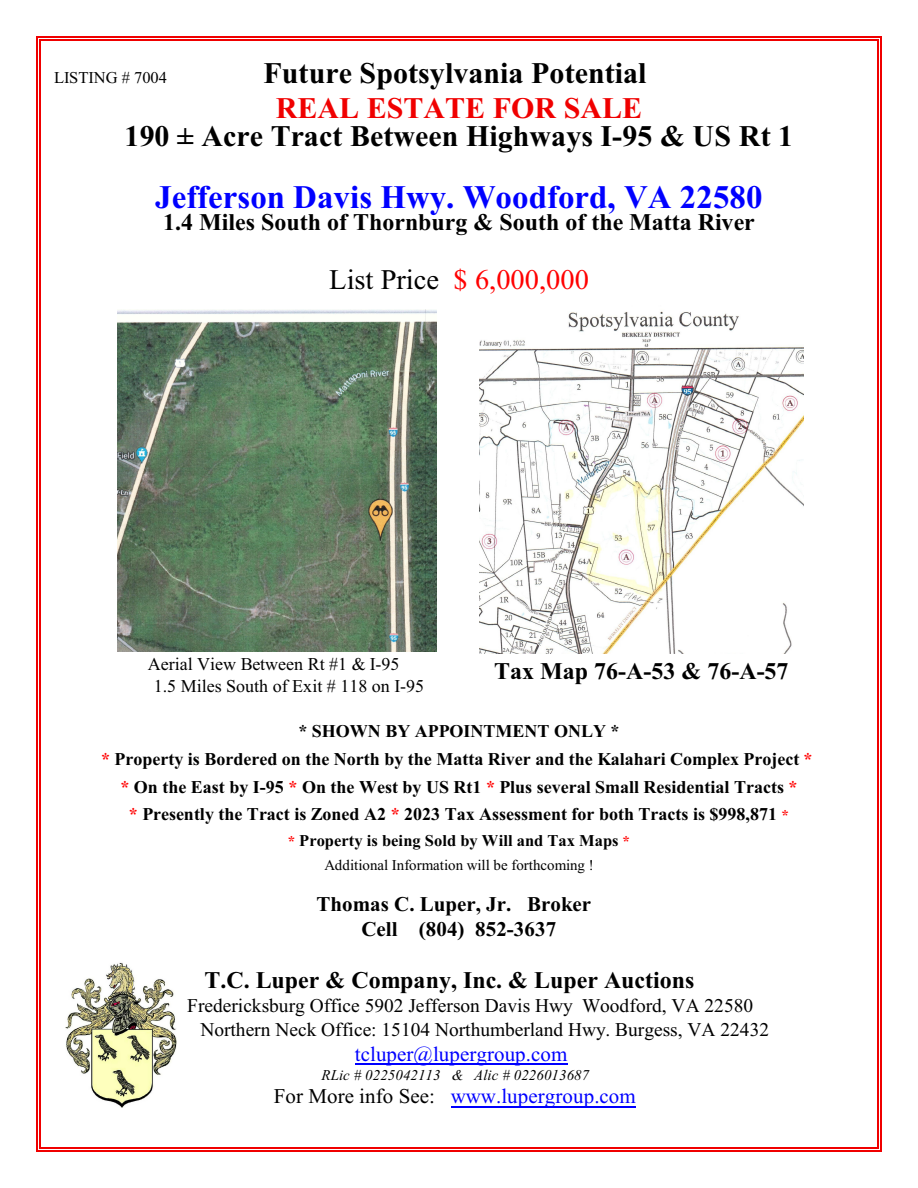
<style>
.page{position:relative;width:918px;height:1188px;background:#fff}
.page>*{position:absolute;margin:0;border:0;box-sizing:border-box;transform-origin:0 0}
.t1{font:700 33px "Times New Roman";color:#00f}
.t2{font:700 30px "Times New Roman";letter-spacing:.005em;color:#000}
.t3{font:700 30px "Times New Roman";color:#f00000}
.t4{font:28.5px "Times New Roman";color:#f00}
.t5{font:700 24px "Times New Roman";color:#000}
.t6{font:21px "Times New Roman";color:#00f}
.t7{font:700 21px/24.9px "Times New Roman";color:#000;text-align:center}
.t8{font:19.5px/24.3px "Times New Roman";color:#000}
.t9{font:700 18px/27.6px "Times New Roman";color:#000;text-align:center}
.t10{font:18px/21.3px "Times New Roman";color:#000}
.t11{font:700 16.5px "Times New Roman";color:#000}
.t12{font:16.5px "Times New Roman";color:#000}
.t13{font:15px "Times New Roman";color:#000}
.t14{font:italic 15px "Times New Roman";letter-spacing:.005em;color:#000}
.s1{color:#000}
.s2{color:#f00}
.s3{font-size:15px;color:#f00}
</style>
<div class="page">
<hr style="left:39px;top:39px;width:1px;height:1110px;background:#f00000">
<hr style="left:878px;top:39px;width:1px;height:1110px;background:#f00000">
<hr style="left:39px;top:39px;width:840px;height:1px;background:#f00000">
<hr style="left:39px;top:1148px;width:840px;height:1px;background:#f00000">
<hr style="left:36px;top:36px;width:1px;height:1116px;background:#f00000">
<hr style="left:881px;top:36px;width:1px;height:1116px;background:#f00000">
<hr style="left:36px;top:36px;width:846px;height:1px;background:#f00000">
<hr style="left:36px;top:1151px;width:846px;height:1px;background:#f00000">
<img style="left:118px;top:309px;width:318px;height:342px">
<img style="left:479px;top:311px;width:325px;height:343px">
<img style="left:65px;top:963px;width:112px;height:145px">
<hr style="left:355px;top:1064px;width:212px;height:1px;background:#00f">
<hr style="left:451px;top:1106px;width:185px;height:1px;background:#00f">
<p class="t12" style="left:54px;top:71px;width:115px">LISTING # 7004</p>
<h2 class="t2" style="left:264px;top:62px;width:385px">Future Spotsylvania Potential</h2>
<h2 class="t3" style="left:276px;top:98px;width:368px">REAL ESTATE FOR SALE</h2>
<h2 class="t2" style="left:125px;top:126px;width:670px">190 ± Acre Tract Between Highways I-95 &amp; US Rt 1</h2>
<h1 class="t1" style="left:155px;top:186px;width:609px">Jefferson Davis Hwy. Woodford, VA 22580</h1>
<h3 class="t5" style="left:163px;top:214px;width:593px">1.4 Miles South of Thornburg &amp; South of the Matta River</h3>
<h3 class="t4" style="left:329px;top:269px;width:261px"><span class="s1">List Price</span> $ 6,000,000</h3>
<p class="t10" style="left:154px;top:655px;width:272px;text-indent:-6px">Aerial View Between Rt #1 &amp; I-95<br>1.5 Miles South of Exit # 118 on I-95</p>
<h3 class="t5" style="left:494px;top:662px;width:296px">Tax Map 76-A-53 &amp; 76-A-57</h3>
<p class="t9" style="left:101px;top:720px;width:713px">* SHOWN BY APPOINTMENT ONLY *<br><span class="s2">*</span> Property is Bordered on the North by the Matta River and the Kalahari Complex Project <span class="s2">* *</span> On the East by I-95 <span class="s2">*</span> On the West by US Rt1 <span class="s2">*</span> Plus several Small Residential Tracts <span class="s2">*<br>*</span> Presently the Tract is Zoned A2 <span class="s2">*</span> 2023 Tax Assessment for both Tracts is $998,871 <span class="s3">*</span></p>
<p class="t11" style="left:288px;top:835px;width:344px"><span class="s3">*</span> Property is being Sold by Will and Tax Maps <span class="s3">*</span></p>
<p class="t13" style="left:324px;top:859px;width:271px">Additional Information will be forthcoming !</p>
<p class="t7" style="left:316px;top:894px;width:276px">Thomas C. Luper, Jr. Broker<br>Cell (804) 852-3637</p>
<h3 class="t5" style="left:204px;top:972px;width:491px">T.C. Luper &amp; Company, Inc. &amp; Luper Auctions</h3>
<p class="t8" style="left:200px;top:995px;width:570px;text-indent:-13px">Fredericksburg Office 5902 Jefferson Davis Hwy Woodford, VA 22580<br>Northern Neck Office: 15104 Northumberland Hwy. Burgess, VA 22432</p>
<p class="t6" style="left:355px;top:1046px;width:214px">tcluper@lupergroup.com</p>
<p class="t14" style="left:322px;top:1070px;width:269px">RLic # 0225042113 &amp; Alic # 0226013687</p>
<p class="t6" style="left:274px;top:1089px;width:363px"><span class="s1">For More info See:</span> www.lupergroup.com</p>
</div>
